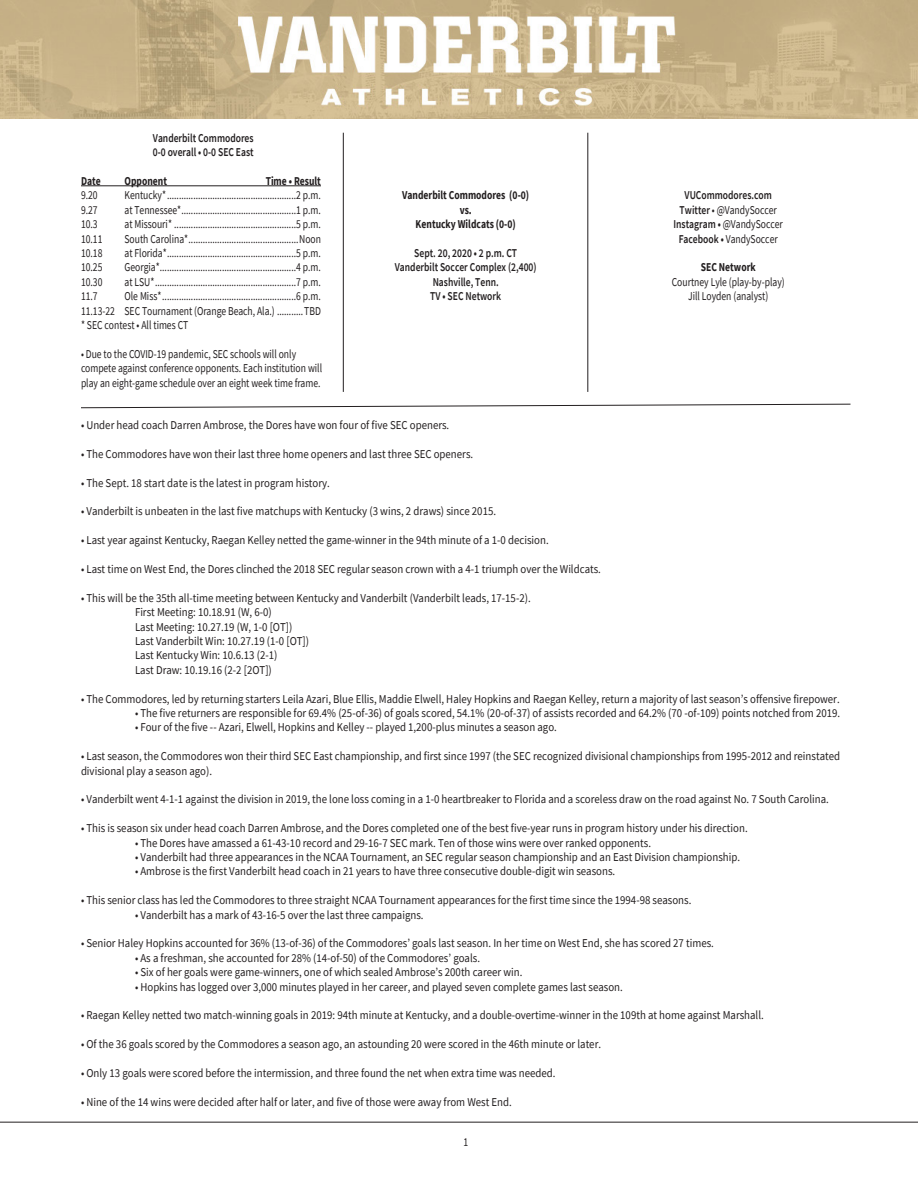
<style>
.page{position:relative;width:918px;height:1188px;background:#fff}
.page>*{position:absolute;margin:0;border:0;box-sizing:border-box;transform-origin:0 0}
.t1{font:12px/14.4px "Source Sans Pro";color:#231f20;scale:.9 1}
.t2{font:12px/14.4px "Source Sans Pro";color:#231f20;scale:.8 1}
.t3{font:600 12px "Source Sans Pro";color:#231f20;scale:.8 1}
.t4{font:700 12px "Source Sans Pro";color:#231f20;scale:.8 1}
.s1{font-weight:600}
</style>
<div class="page">
<hr style="left:0;top:1122px;width:918px;height:1px;background:#231f20">
<svg style="left:81px;top:403px;width:770px;height:6px"></svg>
<img style="left:0;top:0;width:918px;height:118px">
<hr style="left:81px;top:186px;width:240px;height:1px;background:#231f20">
<hr style="left:343px;top:133px;width:1px;height:259px;background:#231f20">
<hr style="left:588px;top:133px;width:1px;height:259px;background:#231f20">
<p class="t3" style="left:153px;top:130px;width:127px">Vanderbilt Commodores</p>
<p class="t3" style="left:153px;top:144px;width:128px">0-0 overall • 0-0 SEC East</p>
<p class="t4" style="left:81px;top:173px;width:26px">Date</p>
<p class="t4" style="left:124px;top:173px;width:55px">Opponent</p>
<p class="t4" style="left:266px;top:173px;width:71px">Time • Result</p>
<p class="t2" style="left:81px;top:188px;width:22px">9.20</p>
<p class="t2" style="left:124px;top:188px;width:247px">Kentucky*......................................................2 p.m.</p>
<p class="t2" style="left:81px;top:202px;width:22px">9.27</p>
<p class="t2" style="left:124px;top:202px;width:247px">at Tennessee*................................................1 p.m.</p>
<p class="t2" style="left:81px;top:217px;width:22px">10.3</p>
<p class="t2" style="left:124px;top:217px;width:247px">at Missouri* ...................................................5 p.m.</p>
<p class="t2" style="left:81px;top:231px;width:28px">10.11</p>
<p class="t2" style="left:124px;top:231px;width:247px">South Carolina*..............................................Noon</p>
<p class="t2" style="left:81px;top:246px;width:28px">10.18</p>
<p class="t2" style="left:124px;top:246px;width:247px">at Florida*......................................................5 p.m.</p>
<p class="t2" style="left:81px;top:260px;width:28px">10.25</p>
<p class="t2" style="left:124px;top:260px;width:247px">Georgia*.........................................................4 p.m.</p>
<p class="t2" style="left:81px;top:274px;width:28px">10.30</p>
<p class="t2" style="left:124px;top:274px;width:247px">at LSU*...........................................................7 p.m.</p>
<p class="t2" style="left:81px;top:289px;width:22px">11.7</p>
<p class="t2" style="left:124px;top:289px;width:247px">Ole Miss*........................................................6 p.m.</p>
<p class="t2" style="left:81px;top:303px;width:302px">11.13-22 SEC Tournament (Orange Beach, Ala.) ...........TBD</p>
<p class="t2" style="left:81px;top:318px;width:136px">* SEC contest • All times CT</p>
<p class="t2" style="left:81px;top:346px;width:303px">• Due to the COVID-19 pandemic, SEC schools will only compete against conference opponents. Each institution will play an eight-game schedule over an eight week time frame.</p>
<p class="t4" style="left:402px;top:187px;width:160px">Vanderbilt Commodores (0-0)</p>
<p class="t4" style="left:460px;top:202px;width:17px">vs.</p>
<p class="t4" style="left:416px;top:216px;width:127px">Kentucky Wildcats (0-0)</p>
<p class="t3" style="left:414px;top:245px;width:130px">Sept. 20, 2020 • 2 p.m. CT</p>
<p class="t3" style="left:395px;top:259px;width:179px">Vanderbilt Soccer Complex (2,400)</p>
<p class="t3" style="left:433px;top:274px;width:84px">Nashville, Tenn.</p>
<p class="t3" style="left:430px;top:288px;width:90px">TV • SEC Network</p>
<p class="t3" style="left:685px;top:187px;width:111px">VUCommodores.com</p>
<p class="t2" style="left:680px;top:202px;width:123px"><span class="s1">Twitter</span> • @VandySoccer</p>
<p class="t2" style="left:674px;top:217px;width:138px"><span class="s1">Instagram •</span> @VandySoccer</p>
<p class="t2" style="left:679px;top:231px;width:125px"><span class="s1">Facebook •</span> VandySoccer</p>
<p class="t4" style="left:701px;top:259px;width:70px">SEC Network</p>
<p class="t2" style="left:672px;top:274px;width:143px">Courtney Lyle (play-by-play)</p>
<p class="t2" style="left:688px;top:289px;width:102px">Jill Loyden (analyst)</p>
<p class="t1" style="left:81px;top:418px;width:411px">• Under head coach Darren Ambrose, the Dores have won four of five SEC openers.</p>
<p class="t1" style="left:81px;top:447px;width:437px">• The Commodores have won their last three home openers and last three SEC openers.</p>
<p class="t1" style="left:81px;top:475px;width:278px">• The Sept. 18 start date is the latest in program history.</p>
<p class="t1" style="left:81px;top:504px;width:463px">• Vanderbilt is unbeaten in the last five matchups with Kentucky (3 wins, 2 draws) since 2015.</p>
<p class="t1" style="left:81px;top:533px;width:521px">• Last year against Kentucky, Raegan Kelley netted the game-winner in the 94th minute of a 1-0 decision.</p>
<p class="t1" style="left:81px;top:562px;width:579px">• Last time on West End, the Dores clinched the 2018 SEC regular season crown with a 4-1 triumph over the Wildcats.</p>
<p class="t1" style="left:81px;top:591px;width:501px">• This will be the 35th all-time meeting between Kentucky and Vanderbilt (Vanderbilt leads, 17-15-2).</p>
<p class="t1" style="left:135px;top:605px;width:154px">First Meeting: 10.18.91 (W, 6-0)</p>
<p class="t1" style="left:135px;top:619px;width:176px">Last Meeting: 10.27.19 (W, 1-0 [OT])</p>
<p class="t1" style="left:135px;top:634px;width:195px">Last Vanderbilt Win: 10.27.19 (1-0 [OT])</p>
<p class="t1" style="left:135px;top:648px;width:160px">Last Kentucky Win: 10.6.13 (2-1)</p>
<p class="t1" style="left:135px;top:663px;width:154px">Last Draw: 10.19.16 (2-2 [2OT])</p>
<p class="t1" style="left:81px;top:691px;width:845px">• The Commodores, led by returning starters Leila Azari, Blue Ellis, Maddie Elwell, Haley Hopkins and Raegan Kelley, return a majority of last season’s offensive firepower.</p>
<p class="t1" style="left:135px;top:706px;width:785px">• The five returners are responsible for 69.4% (25-of-36) of goals scored, 54.1% (20-of-37) of assists recorded and 64.2% (70 -of-109) points notched from 2019.</p>
<p class="t1" style="left:135px;top:720px;width:470px">• Four of the five -- Azari, Elwell, Hopkins and Kelley -- played 1,200-plus minutes a season ago.</p>
<p class="t1" style="left:81px;top:749px;width:845px">• Last season, the Commodores won their third SEC East championship, and first since 1997 (the SEC recognized divisional championships from 1995-2012 and reinstated divisional play a season ago).</p>
<p class="t1" style="left:81px;top:792px;width:832px">• Vanderbilt went 4-1-1 against the division in 2019, the lone loss coming in a 1-0 heartbreaker to Florida and a scoreless draw on the road against No. 7 South Carolina.</p>
<p class="t1" style="left:81px;top:821px;width:742px">• This is season six under head coach Darren Ambrose, and the Dores completed one of the best five-year runs in program history under his direction.</p>
<p class="t1" style="left:135px;top:835px;width:575px">• The Dores have amassed a 61-43-10 record and 29-16-7 SEC mark. Ten of those wins were over ranked opponents.</p>
<p class="t1" style="left:135px;top:850px;width:674px">• Vanderbilt had three appearances in the NCAA Tournament, an SEC regular season championship and an East Division championship.</p>
<p class="t1" style="left:135px;top:864px;width:535px">• Ambrose is the first Vanderbilt head coach in 21 years to have three consecutive double-digit win seasons.</p>
<p class="t1" style="left:81px;top:893px;width:680px">• This senior class has led the Commodores to three straight NCAA Tournament appearances for the first time since the 1994-98 seasons.</p>
<p class="t1" style="left:135px;top:907px;width:322px">• Vanderbilt has a mark of 43-16-5 over the last three campaigns.</p>
<p class="t1" style="left:81px;top:936px;width:705px">• Senior Haley Hopkins accounted for 36% (13-of-36) of the Commodores’ goals last season. In her time on West End, she has scored 27 times.</p>
<p class="t1" style="left:135px;top:951px;width:385px">• As a freshman, she accounted for 28% (14-of-50) of the Commodores’ goals.</p>
<p class="t1" style="left:135px;top:965px;width:432px">• Six of her goals were game-winners, one of which sealed Ambrose’s 200th career win.</p>
<p class="t1" style="left:135px;top:979px;width:544px">• Hopkins has logged over 3,000 minutes played in her career, and played seven complete games last season.</p>
<p class="t1" style="left:81px;top:1008px;width:760px">• Raegan Kelley netted two match-winning goals in 2019: 94th minute at Kentucky, and a double-overtime-winner in the 109th at home against Marshall.</p>
<p class="t1" style="left:81px;top:1037px;width:579px">• Of the 36 goals scored by the Commodores a season ago, an astounding 20 were scored in the 46th minute or later.</p>
<p class="t1" style="left:81px;top:1066px;width:529px">• Only 13 goals were scored before the intermission, and three found the net when extra time was needed.</p>
<p class="t1" style="left:81px;top:1095px;width:480px">• Nine of the 14 wins were decided after half or later, and five of those were away from West End.</p>
<p class="t2" style="left:463px;top:1134px;width:7px">1</p>
</div>
